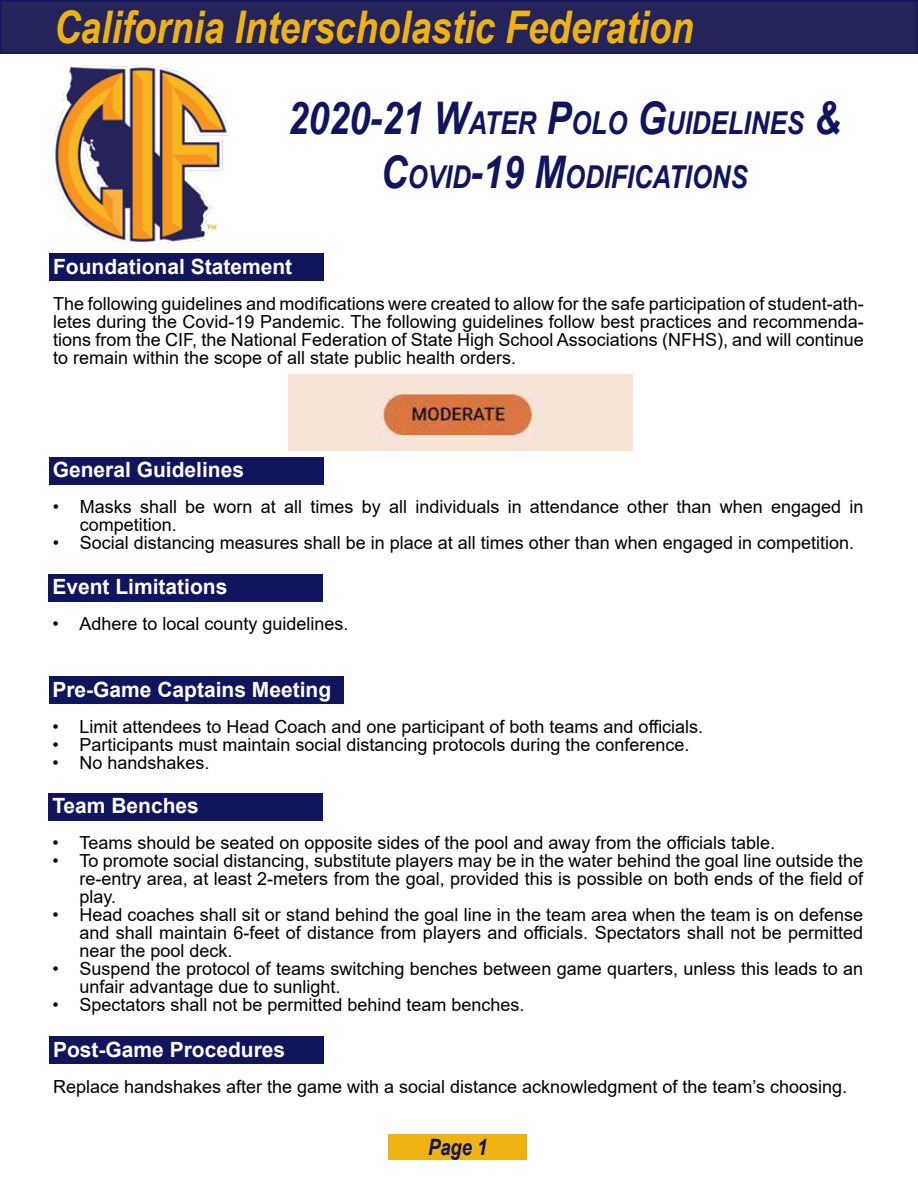
<style>
.page{position:relative;width:918px;height:1188px;background:#fff}
.page>*{position:absolute;margin:0;border:0;box-sizing:border-box;transform-origin:0 0}
.t1{font:italic 700 45px "Arial Narrow";color:#eeb211}
.t2{font:italic 700 31.5px/54px "Arial Narrow";color:#11155e;text-align:center}
.t3{font:italic 700 22.5px "Arial Narrow";color:#11155e}
.t4{font:700 21px "Arial";color:#fff}
.t5{font:18px/18px "Arial";color:#000;text-align:justify}
.s1{font-size:45px}
</style>
<div class="page">
<div style="left:0;top:0;width:918px;height:54px;background:#25245a;border:2px solid #11155e"></div>
<img style="left:54px;top:65px;width:176px;height:178px">
<div style="left:49px;top:253px;width:275px;height:28px;background:#11155e"></div>
<div style="left:49px;top:457px;width:274px;height:27px;background:#11155e"></div>
<div style="left:49px;top:574px;width:274px;height:27px;background:#11155e"></div>
<div style="left:49px;top:676px;width:294px;height:28px;background:#11155e"></div>
<div style="left:49px;top:793px;width:274px;height:28px;background:#11155e"></div>
<div style="left:49px;top:1036px;width:275px;height:28px;background:#11155e"></div>
<div style="left:389px;top:1134px;width:138px;height:26px;background:#eeb211"></div>
<img style="left:289px;top:374px;width:344px;height:77px">
<h1 class="t1" style="left:54px;top:-7px;width:641px">California Interscholastic Federation</h1>
<h2 class="t2" style="left:288px;top:95px;width:554px"><span class="s1">2020-21 W</span>ATER <span class="s1">P</span>OLO <span class="s1">G</span>UIDELINES <span class="s1">&amp;<br>C</span>OVID<span class="s1">-19 M</span>ODIFICATIONS</h2>
<p class="t4" style="left:53px;top:252px;width:241px">Foundational Statement</p>
<p class="t5" style="left:53px;top:295px;width:812px">The following guidelines and modifications were created to allow for the safe participation of student-ath&shy;letes during the Covid-19 Pandemic. The following guidelines follow best practices and recommenda&shy;tions from the CIF, the National Federation of State High School Associations (NFHS), and will continue to remain within the scope of all state public health orders.</p>
<p class="t4" style="left:53px;top:455px;width:193px">General Guidelines</p>
<p class="t5" style="left:80px;top:498px;width:785px;text-indent:-27px">• Masks shall be worn at all times by all individuals in attendance other than when engaged in competition.</p>
<p class="t5" style="left:53px;top:534px;width:803px">• Social distancing measures shall be in place at all times other than when engaged in competition.</p>
<p class="t4" style="left:52px;top:572px;width:177px">Event Limitations</p>
<p class="t5" style="left:52px;top:615px;width:298px">• Adhere to local county guidelines.</p>
<p class="t4" style="left:52px;top:675px;width:280px">Pre-Game Captains Meeting</p>
<p class="t5" style="left:52px;top:717px;width:652px">• Limit attendees to Head Coach and one participant of both teams and officials.</p>
<p class="t5" style="left:52px;top:735px;width:639px">• Participants must maintain social distancing protocols during the conference.</p>
<p class="t5" style="left:52px;top:753px;width:159px">• No handshakes.</p>
<p class="t4" style="left:52px;top:791px;width:148px">Team Benches</p>
<p class="t5" style="left:52px;top:834px;width:724px">• Teams should be seated on opposite sides of the pool and away from the officials table.</p>
<p class="t5" style="left:79px;top:852px;width:785px;text-indent:-27px">• To promote social distancing, substitute players may be in the water behind the goal line outside the re-entry area, at least 2-meters from the goal, provided this is possible on both ends of the field of play.</p>
<p class="t5" style="left:79px;top:906px;width:785px;text-indent:-27px">• Head coaches shall sit or stand behind the goal line in the team area when the team is on defense and shall maintain 6-feet of distance from players and officials. Spectators shall not be permitted near the pool deck.</p>
<p class="t5" style="left:79px;top:960px;width:785px;text-indent:-27px">• Suspend the protocol of teams switching benches between game quarters, unless this leads to an unfair advantage due to sunlight.</p>
<p class="t5" style="left:52px;top:996px;width:474px">• Spectators shall not be permitted behind team benches.</p>
<p class="t4" style="left:53px;top:1035px;width:234px">Post-Game Procedures</p>
<p class="t5" style="left:53px;top:1077px;width:796px">Replace handshakes after the game with a social distance acknowledgment of the team’s choosing.</p>
<p class="t3" style="left:428px;top:1130px;width:61px">Page 1</p>
</div>
